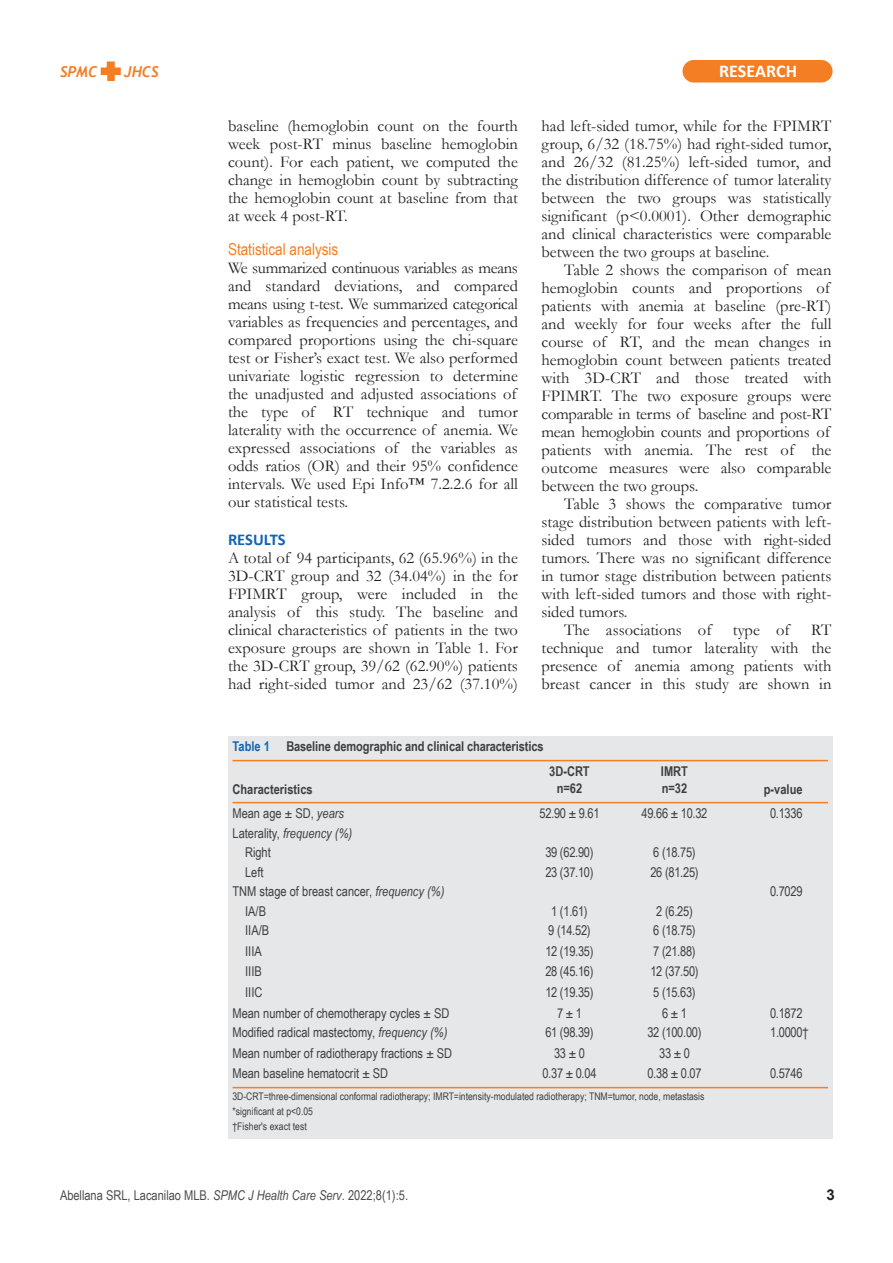
<style>
.page{position:relative;width:893px;height:1263px;background:#fff}
.page>*{position:absolute;margin:0;border:0;box-sizing:border-box;transform-origin:0 0}
.t1{font:700 18px "Calibri";letter-spacing:.005em;color:#fff}
.t2{font:16.5px/18px "Garamond";color:#231f20;text-align:justify}
.t3{font:16.5px "Arial Narrow";color:#f47e23}
.t4{font:700 16.5px "Calibri";color:#1364b1}
.t5{font:italic 700 15px "Trebuchet";color:#f47e23}
.t6{font:700 15px "Arial";color:#231f20}
.t7{font:13.5px/19.5px "Arial Narrow";color:#3f3f40}
.t8{font:700 13.5px/16.5px "Arial Narrow";letter-spacing:-.005em;color:#3f3f40}
.t9{font:13.5px "Arial Narrow";color:#4b4c4d}
.t10{font:italic 13.5px "Arial Narrow";color:#3f3f40}
.t11{font:10.5px/15px "Arial Narrow";color:#3f3f40}
.s1{color:#1364b1}
.s2{font-style:italic}
.s3{font-style:normal}
</style>
<div class="page">
<div style="left:228px;top:736px;width:604px;height:402px;background:#e6e7e9"></div>
<hr style="left:232px;top:760px;width:596px;height:1px;background:#f47e23">
<hr style="left:232px;top:802px;width:596px;height:1px;background:#f47e23">
<hr style="left:232px;top:1087px;width:596px;height:1px;background:#f47e23">
<div style="left:682px;top:60px;width:150px;height:22px;background:#f47e23;border-radius:11px"></div>
<svg style="left:100px;top:62px;width:21px;height:19px"></svg>
<p class="t5" style="left:60px;top:62px;width:39px">SPMC</p>
<p class="t5" style="left:124px;top:62px;width:36px">JHCS</p>
<p class="t1" style="left:719px;top:63px;width:80px">RESEARCH</p>
<p class="t2" style="left:228px;top:117px;width:291px">baseline (hemoglobin count on the fourth week post-RT minus baseline hemoglobin count). For each patient, we computed the change in hemoglobin count by subtracting the hemoglobin count at baseline from that at week 4 post-RT.</p>
<p class="t3" style="left:228px;top:240px;width:112px">Statistical analysis</p>
<p class="t2" style="left:228px;top:259px;width:291px">We summarized continuous variables as means and standard deviations, and compared means using t-test. We summarized categorical variables as frequencies and percentages, and compared proportions using the chi-square test or Fisher’s exact test. We also performed univariate logistic regression to determine the unadjusted and adjusted associations of the type of RT technique and tumor laterality with the occurrence of anemia. We expressed associations of the variables as odds ratios (OR) and their 95% confidence intervals. We used Epi Info™ 7.2.2.6 for all our statistical tests.</p>
<p class="t4" style="left:228px;top:532px;width:59px">RESULTS</p>
<p class="t2" style="left:228px;top:549px;width:291px">A total of 94 participants, 62 (65.96%) in the 3D-CRT group and 32 (34.04%) in the for FPIMRT group, were included in the analysis of this study. The baseline and clinical characteristics of patients in the two exposure groups are shown in Table 1. For the 3D-CRT group, 39/62 (62.90%) patients had right-sided tumor and 23/62 (37.10%)</p>
<p class="t2" style="left:542px;top:117px;width:291px">had left-sided tumor, while for the FPIMRT group, 6/32 (18.75%) had right-sided tumor, and 26/32 (81.25%) left-sided tumor, and the distribution difference of tumor laterality between the two groups was statistically significant (p&lt;0.0001). Other demographic and clinical characteristics were comparable between the two groups at baseline.</p>
<p class="t2" style="left:542px;top:261px;width:291px;text-indent:22px">Table 2 shows the comparison of mean hemoglobin counts and proportions of patients with anemia at baseline (pre-RT) and weekly for four weeks after the full course of RT, and the mean changes in hemoglobin count between patients treated with 3D-CRT and those treated with FPIMRT. The two exposure groups were comparable in terms of baseline and post-RT mean hemoglobin counts and proportions of patients with anemia. The rest of the outcome measures were also comparable between the two groups.</p>
<p class="t2" style="left:564px;top:495px;width:269px">Table 3 shows the comparative tumor</p>
<p class="t2" style="left:542px;top:513px;width:291px">stage distribution between patients with left-</p>
<p class="t2" style="left:542px;top:531px;width:291px">sided tumors and those with right-sided</p>
<p class="t2" style="left:542px;top:549px;width:291px">tumors. There was no significant difference</p>
<p class="t2" style="left:542px;top:567px;width:291px">in tumor stage distribution between patients</p>
<p class="t2" style="left:542px;top:585px;width:291px">with left-sided tumors and those with right-</p>
<p class="t2" style="left:542px;top:603px;width:87px">sided tumors.</p>
<p class="t2" style="left:564px;top:621px;width:149px">The associations of</p>
<p class="t2" style="left:733px;top:621px;width:58px">type of</p>
<p class="t2" style="left:542px;top:621px;width:291px;text-indent:269px">RT technique and tumor laterality with the presence of anemia among patients with breast cancer in this study are shown in</p>
<p class="t8" style="left:232px;top:738px;width:313px"><span class="s1">Table 1</span> Baseline demographic and clinical characteristics</p>
<p class="t8" style="left:661px;top:763px;width:28px">IMRT n=32</p>
<p class="t8" style="left:549px;top:763px;width:42px">3D-CRT</p>
<p class="t8" style="left:233px;top:781px;width:82px">Characteristics</p>
<p class="t8" style="left:557px;top:780px;width:27px">n=62</p>
<p class="t7" style="left:233px;top:804px;width:113px">Mean age ± SD, <span class="s2">years</span></p>
<p class="t10" style="left:233px;top:825px;width:121px"><span class="s3">Laterality,</span> frequency (%)</p>
<p class="t7" style="left:245px;top:842px;width:27px">Right</p>
<p class="t7" style="left:545px;top:843px;width:50px">39 (62.90)</p>
<p class="t7" style="left:245px;top:862px;width:20px">Left</p>
<p class="t7" style="left:545px;top:862px;width:50px">23 (37.10)</p>
<p class="t8" style="left:764px;top:781px;width:40px">p-value</p>
<p class="t7" style="left:539px;top:803px;width:62px">52.90 ± 9.61</p>
<p class="t7" style="left:641px;top:803px;width:67px">49.66 ± 10.32</p>
<p class="t7" style="left:770px;top:803px;width:34px">0.1336</p>
<p class="t7" style="left:650px;top:843px;width:50px">6 (18.75)<br>26 (81.25)</p>
<p class="t7" style="left:245px;top:882px;width:201px;text-indent:-13px">TNM stage of breast cancer, <span class="s2">frequency (%)<br></span>IA/B</p>
<p class="t7" style="left:551px;top:901px;width:38px">1 (1.61)</p>
<p class="t7" style="left:245px;top:921px;width:26px">IIA/B</p>
<p class="t7" style="left:548px;top:921px;width:44px">9 (14.52)</p>
<p class="t7" style="left:653px;top:901px;width:44px">2 (6.25)<br>6 (18.75)</p>
<p class="t7" style="left:770px;top:881px;width:34px">0.7029</p>
<p class="t7" style="left:245px;top:941px;width:18px">IIIA</p>
<p class="t7" style="left:545px;top:942px;width:50px">12 (19.35)</p>
<p class="t7" style="left:245px;top:961px;width:18px">IIIB</p>
<p class="t7" style="left:545px;top:961px;width:50px">28 (45.16)</p>
<p class="t7" style="left:650px;top:942px;width:50px">7 (21.88)<br>12 (37.50)</p>
<p class="t7" style="left:245px;top:982px;width:19px">IIIC</p>
<p class="t7" style="left:545px;top:982px;width:50px">12 (19.35)</p>
<p class="t7" style="left:653px;top:982px;width:44px">5 (15.63)</p>
<p class="t7" style="left:233px;top:1003px;width:218px">Mean number of chemotherapy cycles ± SD<br>Modified radical mastectomy, <span class="s2">frequency (%)</span></p>
<p class="t7" style="left:557px;top:1003px;width:26px">7±1</p>
<p class="t7" style="left:662px;top:1003px;width:26px">6±1</p>
<p class="t7" style="left:770px;top:1003px;width:34px">0.1872</p>
<p class="t7" style="left:545px;top:1023px;width:50px">61 (98.39)</p>
<p class="t7" style="left:647px;top:1023px;width:56px">32 (100.00)</p>
<p class="t7" style="left:770px;top:1022px;width:40px">1.0000†</p>
<p class="t7" style="left:554px;top:1043px;width:32px">33±0</p>
<p class="t7" style="left:659px;top:1043px;width:32px">33±0</p>
<p class="t11" style="left:233px;top:1088px;width:474px">3D-CRT=three-dimensional conformal radiotherapy; IMRT=intensity-modulated radiotherapy; TNM=tumor, node, metastasis *significant at p&lt;0.05<br>†Fisher's exact test</p>
<p class="t7" style="left:233px;top:1044px;width:221px">Mean number of radiotherapy fractions ± SD<br>Mean baseline hematocrit ± SD</p>
<p class="t7" style="left:542px;top:1063px;width:56px">0.37 ± 0.04</p>
<p class="t7" style="left:647px;top:1063px;width:56px">0.38 ± 0.07</p>
<p class="t7" style="left:770px;top:1063px;width:34px">0.5746</p>
<p class="t9" style="left:60px;top:1187px;width:350px">Abellana SRL, Lacanilao MLB. <span class="s2">SPMC J Health Care Serv</span>. 2022;8(1):5.</p>
<p class="t6" style="left:826px;top:1187px;width:10px">3</p>
</div>
